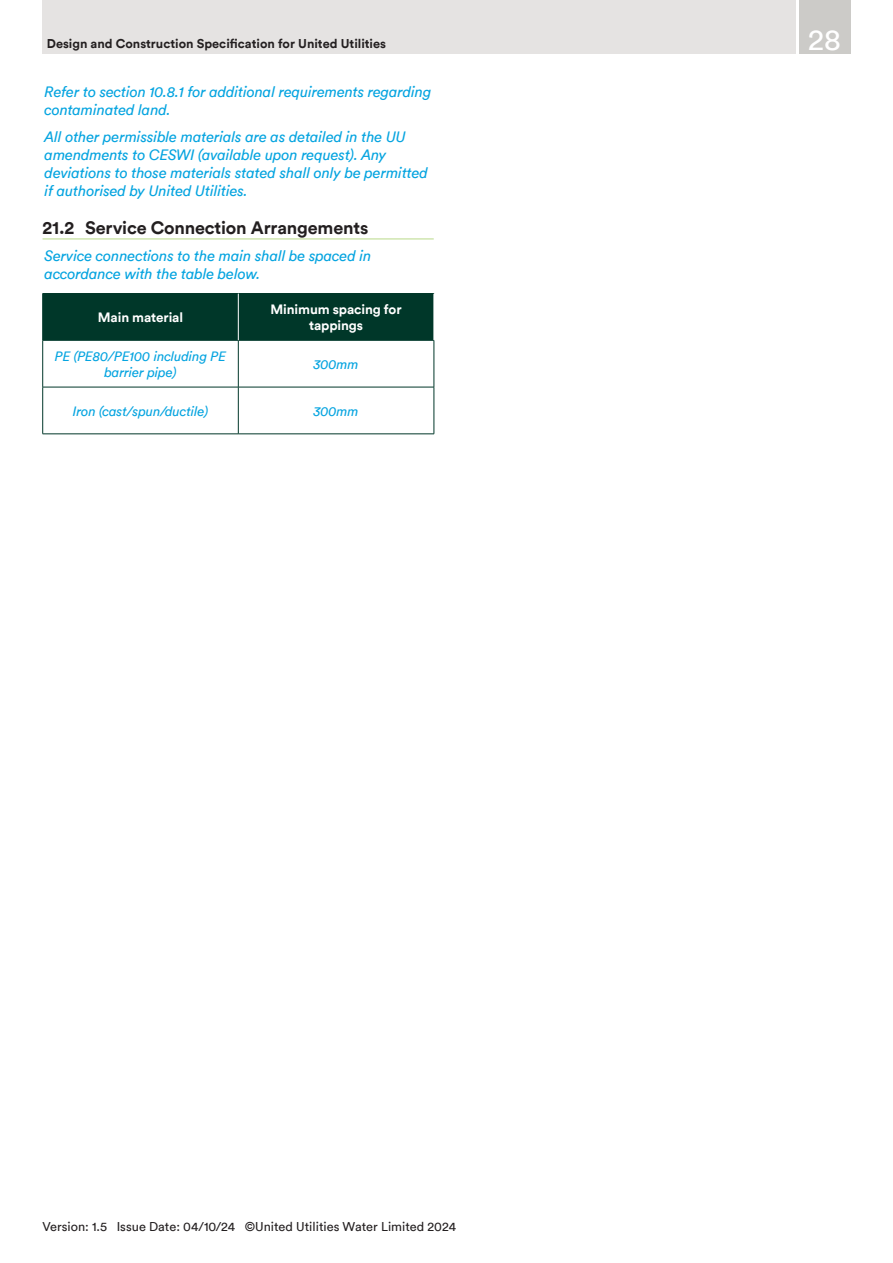
<style>
.page{position:relative;width:893px;height:1263px;background:#fff}
.page>*{position:absolute;margin:0;border:0;box-sizing:border-box;transform-origin:0 0}
.t1{font:30px "Circular TT";color:#fff}
.t2{font:700 18px "Circular TT";letter-spacing:-.01em;color:#231f20}
.t3{font:italic 15px/18px "Circular TT";letter-spacing:-.01em;color:#05a4e0}
.t4{font:italic 13.5px/16.2px "Circular TT";letter-spacing:-.01em;color:#05a4e0;text-align:center}
.t5{font:700 13.5px/16.2px "Circular TT";letter-spacing:-.01em;color:#fff;text-align:center}
.t6{font:12.75px "Circular TT";color:#231f20}
.t7{font:700 12.75px "Circular TT";color:#231f20}
</style>
<div class="page">
<div style="left:43px;top:0;width:753px;height:54px;background:#e5e3e2"></div>
<div style="left:799px;top:0;width:51px;height:54px;background:#cccbc8"></div>
<hr style="left:43px;top:239px;width:391px;height:1px;background:#b8d989">
<div style="left:43px;top:294px;width:391px;height:46px;background:#003729"></div>
<hr style="left:43px;top:293px;width:195px;height:1px;background:#003729">
<hr style="left:42px;top:294px;width:1px;height:46px;background:#003729">
<hr style="left:238px;top:293px;width:196px;height:1px;background:#003729">
<hr style="left:43px;top:340px;width:195px;height:1px;background:#003729">
<hr style="left:42px;top:340px;width:1px;height:47px;background:#003729">
<hr style="left:238px;top:340px;width:196px;height:1px;background:#003729">
<hr style="left:238px;top:340px;width:1px;height:47px;background:#003729">
<hr style="left:434px;top:340px;width:1px;height:47px;background:#003729">
<hr style="left:43px;top:387px;width:195px;height:1px;background:#003729">
<hr style="left:42px;top:387px;width:1px;height:47px;background:#003729">
<hr style="left:238px;top:387px;width:196px;height:1px;background:#003729">
<hr style="left:238px;top:387px;width:1px;height:47px;background:#003729">
<hr style="left:434px;top:387px;width:1px;height:47px;background:#003729">
<hr style="left:43px;top:434px;width:195px;height:1px;background:#003729">
<hr style="left:238px;top:434px;width:196px;height:1px;background:#003729">
<hr style="left:238px;top:294px;width:1px;height:46px;background:#fff">
<p class="t7" style="left:47px;top:35px;width:341px">Design and Construction Specification for United Utilities</p>
<h1 class="t1" style="left:808px;top:21px;width:34px">28</h1>
<p class="t3" style="left:45px;top:83px;width:388px">Refer to section 10.8.1 for additional requirements regarding contaminated land.</p>
<p class="t3" style="left:45px;top:127px;width:385px">All other permissible materials are as detailed in the UU amendments to CESWI (available upon request). Any deviations to those materials stated shall only be permitted if authorised by United Utilities.</p>
<p class="t2" style="left:43px;top:216px;width:327px">21.2 Service Connection Arrangements</p>
<p class="t3" style="left:45px;top:246px;width:328px">Service connections to the main shall be spaced in accordance with the table below.</p>
<p class="t5" style="left:98px;top:309px;width:87px">Main material</p>
<p class="t5" style="left:271px;top:301px;width:133px">Minimum spacing for tappings</p>
<p class="t4" style="left:55px;top:348px;width:173px">PE (PE80/PE100 including PE barrier pipe)</p>
<p class="t4" style="left:313px;top:356px;width:47px">300mm</p>
<p class="t4" style="left:73px;top:403px;width:137px">Iron (cast/spun/ductile)</p>
<p class="t4" style="left:313px;top:403px;width:47px">300mm</p>
<p class="t6" style="left:43px;top:1218px;width:415px">Version: 1.5 Issue Date: 04/10/24 ©United Utilities Water Limited 2024</p>
</div>
